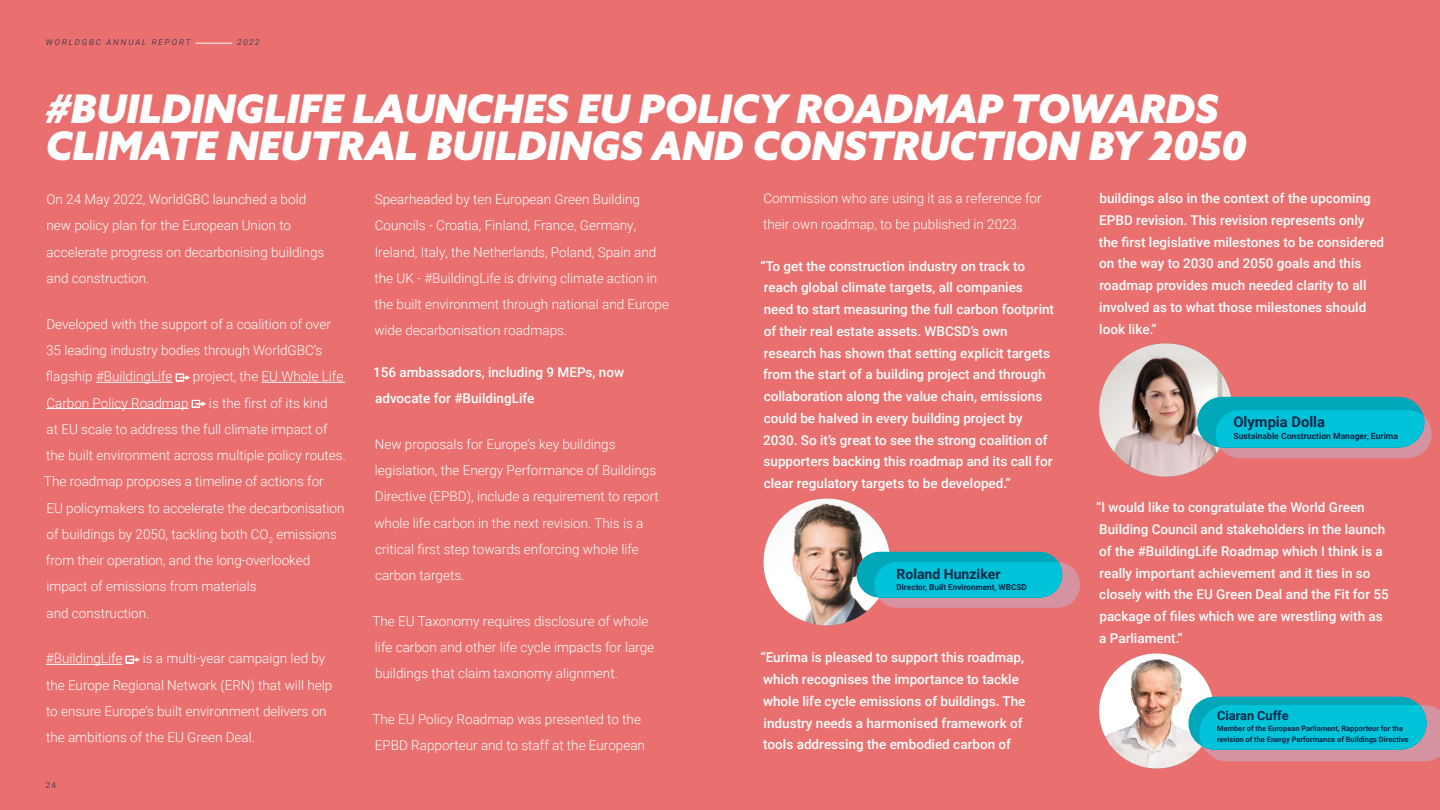
<style>
.page{position:relative;width:1440px;height:810px;background:#ea706f}
.page>*{position:absolute;margin:0;border:0;box-sizing:border-box;transform-origin:0 0}
.t1{font:italic 900 39.45px/37.5px "Azo Sans";color:#fff}
.t2{font:700 14.77px "Roboto";color:#062949}
.t3{font:700 14.02px "Roboto";color:#062949}
.t4{font:300 13.5px/26.2px "Roboto";color:#fff}
.t5{font:500 13.5px/21.8px "Roboto";color:#fff}
.t6{font:700 12.75px "Roboto";color:#062949}
.t7{font:700 8.62px "Roboto";color:#062949}
.t8{font:700 8.18px "Roboto";color:#062949}
.t9{font:italic 300 8.02px "Roboto";letter-spacing:.235em;color:#062949}
.t10{font:300 8.02px "Roboto";color:#062949}
.t11{font:700 7.43px/10.6px "Roboto";color:#062949}
</style>
<div class="page">
<hr style="left:96px;top:382px;width:77px;height:1px;background:#fff">
<hr style="left:262px;top:382px;width:83px;height:1px;background:#fff">
<hr style="left:46px;top:408px;width:143px;height:1px;background:#fff">
<hr style="left:46px;top:664px;width:77px;height:1px;background:#fff">
<svg style="left:176px;top:374px;width:14px;height:8px"></svg>
<svg style="left:192px;top:400px;width:14px;height:8px"></svg>
<svg style="left:126px;top:656px;width:14px;height:8px"></svg>
<img style="left:764px;top:499px;width:126px;height:126px;border-radius:63px">
<div style="left:857px;top:552px;width:205px;height:46px;background:#00a7b9;border-radius:23px"></div>
<svg style="left:874px;top:562px;width:206px;height:46px;background:#3ab4c8"></svg>
<img style="left:1099px;top:343px;width:133px;height:134px;border-radius:67px">
<div style="left:1197px;top:397px;width:227px;height:50px;background:#00a7b9;border-radius:25px"></div>
<svg style="left:1216px;top:410px;width:216px;height:48px;background:#31b7cb"></svg>
<img style="left:1099px;top:653px;width:115px;height:115px;border-radius:58px">
<div style="left:1188px;top:697px;width:239px;height:53px;background:#00a7b9;border-radius:26px"></div>
<svg style="left:1199px;top:705px;width:241px;height:56px;background:#37b5c9"></svg>
<hr style="left:196px;top:43px;width:36px;height:1px;background:#fff">
<p class="t9" style="left:46px;top:37px;width:146px">WORLDGBC ANNUAL REPORT</p>
<p class="t9" style="left:237px;top:37px;width:24px">2022</p>
<h1 class="t1" style="left:46px;top:89px;width:1203px">#BUILDINGLIFE LAUNCHES EU POLICY ROADMAP TOWARDS<br>CLIMATE NEUTRAL BUILDINGS AND CONSTRUCTION BY 2050</h1>
<p class="t4" style="left:46px;top:186px;width:279px">On 24 May 2022, WorldGBC launched a bold new policy plan for the European Union to accelerate progress on decarbonising buildings and construction.</p>
<p class="t4" style="left:46px;top:310px;width:287px">Developed with the support of a coalition of over<br>35 leading industry bodies through WorldGBC’s flagship #BuildingLife</p>
<p class="t4" style="left:763px;top:185px;width:280px">Commission who are using it as a reference for their own roadmap, to be published in 2023.</p>
<p class="t5" style="left:761px;top:254px;width:295px">“To get the construction industry on track to reach global climate targets, all companies<br>need to start measuring the full carbon footprint of their real estate assets. WBCSD’s own research has shown that setting explicit targets from the start of a building project and through collaboration along the value chain, emissions could be halved in every building project by 2030. So it’s great to see the strong coalition of supporters backing this roadmap and its call for clear regulatory targets to be developed.”</p>
<p class="t5" style="left:1099px;top:187px;width:287px">buildings also in the context of the upcoming EPBD revision. This revision represents only the first legislative milestones to be considered on the way to 2030 and 2050 goals and this roadmap provides much needed clarity to all involved as to what those milestones should look like.”</p>
<p class="t4" style="left:374px;top:186px;width:296px">Spearheaded by ten European Green Building Councils - Croatia, Finland, France, Germany, Ireland, Italy, the Netherlands, Poland, Spain and the UK - #BuildingLife is driving climate action in the built environment through national and Europe wide decarbonisation roadmaps.</p>
<p class="t5" style="left:373px;top:358px;width:253px;line-height:26.2px">156 ambassadors, including 9 MEPs, now advocate for #BuildingLife</p>
<p class="t4" style="left:374px;top:430px;width:286px">New proposals for Europe’s key buildings legislation, the Energy Performance of Buildings Directive (EPBD), include a requirement to report whole life carbon in the next revision. This is a critical first step towards enforcing whole life carbon targets.</p>
<p class="t4" style="left:372px;top:607px;width:283px">The EU Taxonomy requires disclosure of whole life carbon and other life cycle impacts for large buildings that claim taxonomy alignment.</p>
<p class="t4" style="left:372px;top:706px;width:274px">The EU Policy Roadmap was presented to the<br>EPBD Rapporteur and to staff at the European</p>
<p class="t4" style="left:193px;top:363px;width:152px">project, the EU Whole Life</p>
<p class="t4" style="left:44px;top:389px;width:304px;text-indent:165px">is the first of its kind<br>at EU scale to address the full climate impact of the built environment across multiple policy routes.<br>The roadmap proposes a timeline of actions for<br>EU policymakers to accelerate the decarbonisation of buildings by 2050, tackling both CO<sub>2</sub> emissions from their operation, and the long-overlooked impact of emissions from materials<br>and construction.</p>
<p class="t4" style="left:46px;top:645px;width:78px">#BuildingLife</p>
<p class="t4" style="left:46px;top:389px;width:144px">Carbon Policy Roadmap</p>
<p class="t2" style="left:1233px;top:411px;width:93px">Olympia Dolla</p>
<p class="t7" style="left:1233px;top:430px;width:166px">Sustainable Construction Manager, Eurima</p>
<p class="t5" style="left:1096px;top:496px;width:294px">“I would like to congratulate the World Green Building Council and stakeholders in the launch of the #BuildingLife Roadmap which I think is a really important achievement and it ties in so closely with the EU Green Deal and the Fit for 55 package of files which we are wrestling with as a Parliament.”</p>
<p class="t3" style="left:897px;top:564px;width:106px">Roland Hunziker</p>
<p class="t8" style="left:897px;top:582px;width:132px">Director, Built Environment, WBCSD</p>
<p class="t5" style="left:761px;top:646px;width:266px">“Eurima is pleased to support this roadmap, which recognises the importance to tackle whole life cycle emissions of buildings. The industry needs a harmonised framework of tools addressing the embodied carbon of</p>
<p class="t4" style="left:46px;top:645px;width:288px;text-indent:97px">is a multi-year campaign led by the Europe Regional Network (ERN) that will help to ensure Europe’s built environment delivers on the ambitions of the EU Green Deal.</p>
<p class="t6" style="left:1217px;top:707px;width:73px">Ciaran Cuffe</p>
<p class="t11" style="left:1217px;top:723px;width:193px">Member of the European Parliament, Rapporteur for the revision of the Energy Performance of Buildings Directive</p>
<p class="t10" style="left:46px;top:779px;width:12px">24</p>
</div>
